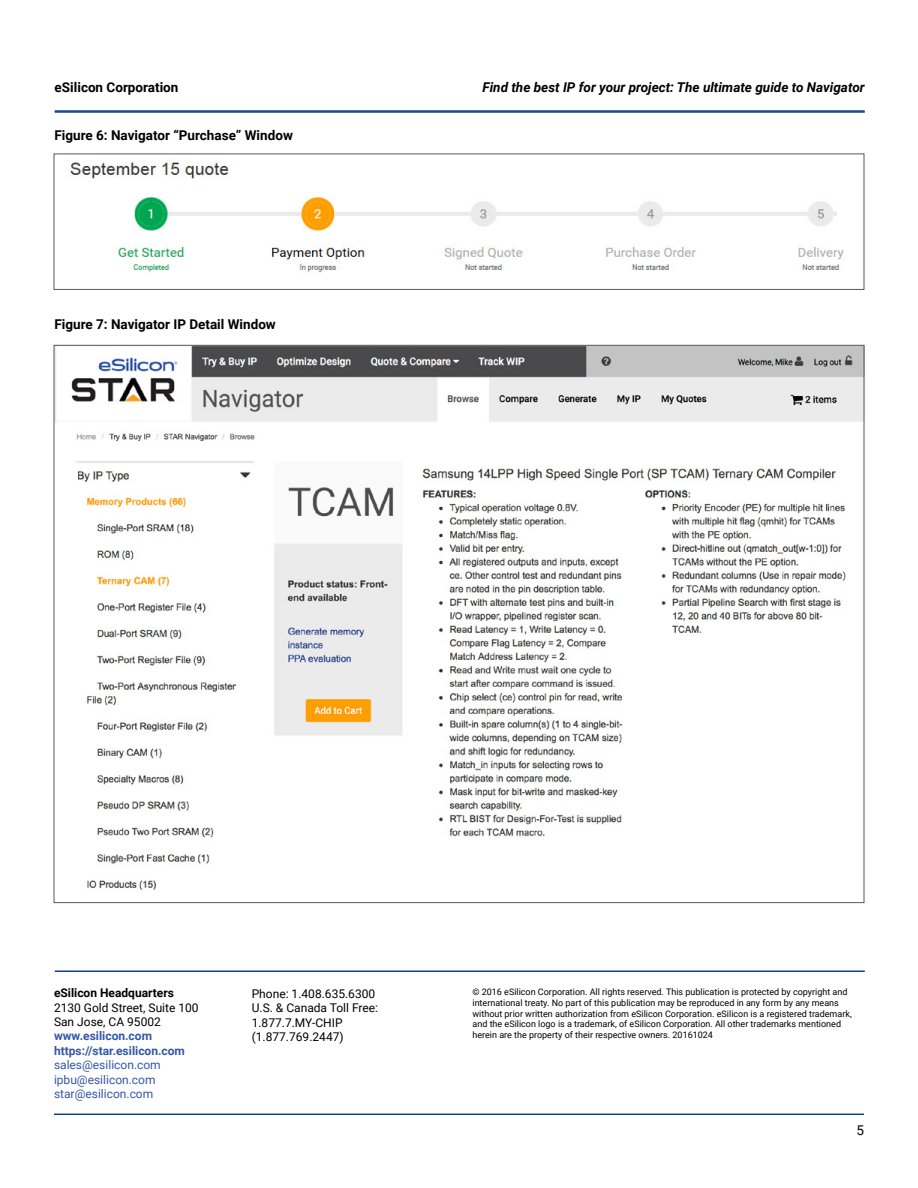
<style>
.page{position:relative;width:918px;height:1188px;background:#fff}
.page>*{position:absolute;margin:0;border:0;box-sizing:border-box;transform-origin:0 0}
.t1{font:700 13.5px "Roboto";color:#000}
.t2{font:italic 700 13.5px "Roboto";color:#000}
.t3{font:13.5px "Roboto";color:#000}
.t4{font:12px/14.4px "Roboto";color:#000}
.t5{font:12px/14.4px "Roboto";color:#3457a7}
.t6{font:700 12px/14.4px "Roboto";color:#3457a7}
.t7{font:700 12px "Roboto";color:#000}
.t8{font:9px/10.8px "Roboto";color:#000}
</style>
<div class="page">
<hr style="left:55px;top:970px;width:810px;height:2px;background:#133d8d">
<hr style="left:55px;top:111px;width:810px;height:2px;background:#133d8d">
<hr style="left:54px;top:1114px;width:810px;height:1px;background:#133d8d">
<hr style="left:55px;top:110px;width:810px;height:2px;background:#133d8d">
<img style="left:71px;top:347px;width:791px;height:544px">
<img style="left:70px;top:160px;width:774px;height:113px">
<div style="left:54px;top:154px;width:810px;height:136px;border:1px solid #58595b"></div>
<h1 class="t1" style="left:55px;top:77px;width:125px">eSilicon Corporation</h1>
<h1 class="t2" style="left:483px;top:77px;width:384px">Find the best IP for your project: The ultimate guide to Navigator</h1>
<h1 class="t1" style="left:55px;top:125px;width:240px">Figure 6: Navigator “Purchase” Window</h1>
<h1 class="t1" style="left:55px;top:315px;width:223px">Figure 7: Navigator IP Detail Window</h1>
<h2 class="t7" style="left:54px;top:985px;width:122px">eSilicon Headquarters</h2>
<h2 class="t4" style="left:54px;top:1000px;width:146px">2130 Gold Street, Suite 100<br>San Jose, CA 95002</h2>
<h2 class="t6" style="left:54px;top:1028px;width:133px">www.esilicon.com https://star.esilicon.com</h2>
<h2 class="t5" style="left:54px;top:1057px;width:108px">sales@esilicon.com ipbu@esilicon.com star@esilicon.com</h2>
<h2 class="t4" style="left:252px;top:986px;width:128px">Phone: 1.408.635.6300<br>U.S. &amp; Canada Toll Free:<br>1.877.7.MY-CHIP (1.877.769.2447)</h2>
<p class="t8" style="left:472px;top:986px;width:381px">© 2016 eSilicon Corporation. All rights reserved. This publication is protected by copyright and international treaty. No part of this publication may be reproduced in any form by any means without prior written authorization from eSilicon Corporation. eSilicon is a registered trademark, and the eSilicon logo is a trademark, of eSilicon Corporation. All other trademarks mentioned herein are the property of their respective owners. 20161024</p>
<h1 class="t3" style="left:856px;top:1121px;width:9px">5</h1>
</div>
